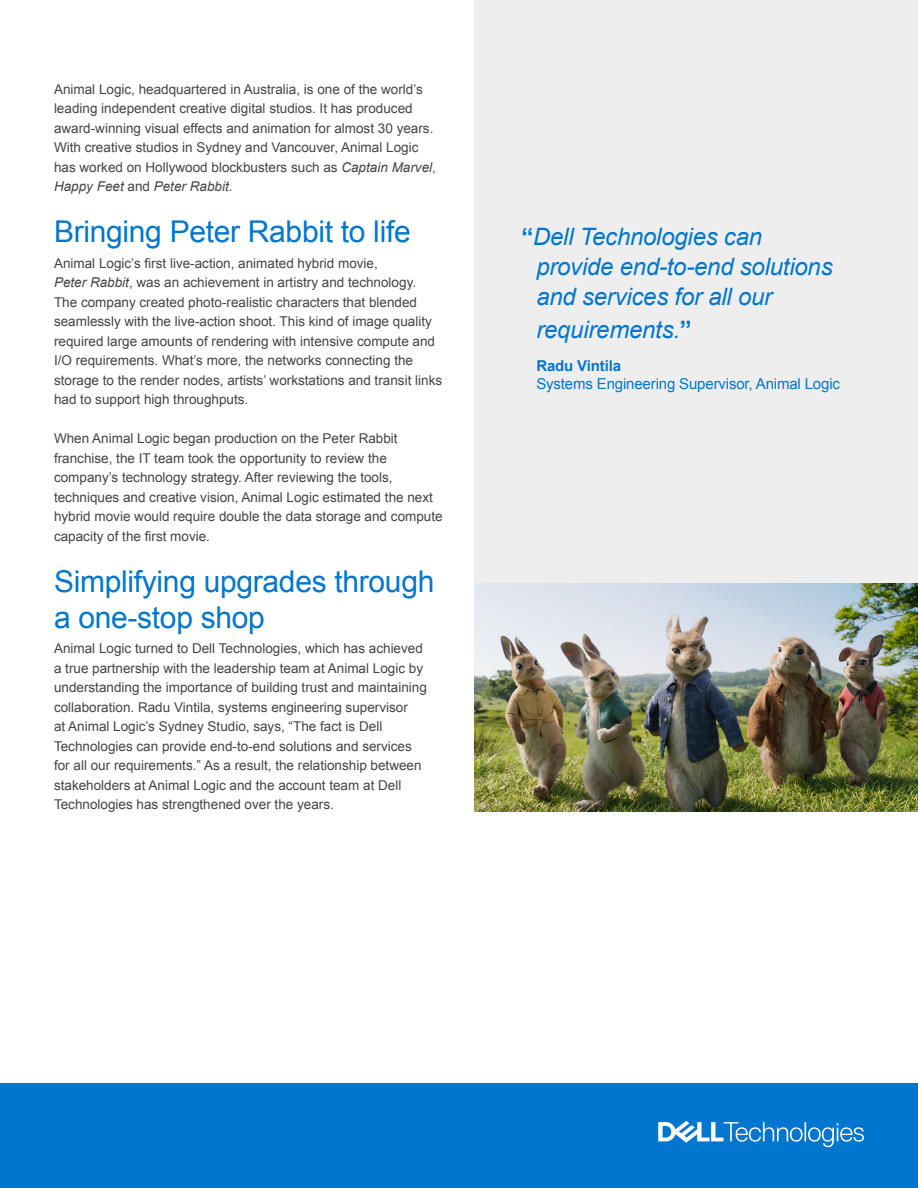
<style>
.page{position:relative;width:918px;height:1188px;background:#fff}
.page>*{position:absolute;margin:0;border:0;box-sizing:border-box;transform-origin:0 0}
.t1{font:30px/36px "Arial";letter-spacing:-.01em;color:#0076ce}
.t2{font:italic 24px/30px "Arial";letter-spacing:-.01em;color:#0076ce}
.t3{font:15px "Arial";letter-spacing:-.01em;color:#0076ce}
.t4{font:700 15px "Arial";letter-spacing:-.01em;color:#0076ce}
.t5{font:13.5px/19.5px "Arial";color:#444}
.s1{font-style:italic}
.s2{font-weight:700;font-style:normal}
</style>
<div class="page">
<div style="left:0;top:1083px;width:918px;height:105px;background:#0076ce"></div>
<svg style="left:658px;top:1121px;width:206px;height:26px"></svg>
<div style="left:474px;top:0;width:444px;height:712px;background:#eee"></div>
<img style="left:474px;top:584px;width:444px;height:228px">
<p class="t5" style="left:54px;top:79px;width:383px">Animal Logic, headquartered in Australia, is one of the world’s leading independent creative digital studios. It has produced award-winning visual effects and animation for almost 30 years.<br>With creative studios in Sydney and Vancouver, Animal Logic has worked on Hollywood blockbusters such as <span class="s1">Captain Marvel</span>, <span class="s1">Happy Feet</span> and <span class="s1">Peter Rabbit</span>.</p>
<p class="t1" style="left:54px;top:214px;width:358px">Bringing Peter Rabbit to life</p>
<p class="t5" style="left:54px;top:253px;width:390px">Animal Logic’s first live-action, animated hybrid movie,<br><span class="s1">Peter Rabbit</span>, was an achievement in artistry and technology.<br>The company created photo-realistic characters that blended seamlessly with the live-action shoot. This kind of image quality required large amounts of rendering with intensive compute and I/O requirements. What’s more, the networks connecting the storage to the render nodes, artists’ workstations and transit links had to support high throughputs.</p>
<p class="t5" style="left:54px;top:429px;width:390px">When Animal Logic began production on the Peter Rabbit franchise, the IT team took the opportunity to review the company’s technology strategy. After reviewing the tools, techniques and creative vision, Animal Logic estimated the next hybrid movie would require double the data storage and compute capacity of the first movie.</p>
<p class="t1" style="left:54px;top:564px;width:382px">Simplifying upgrades through a one-stop shop</p>
<p class="t5" style="left:54px;top:639px;width:374px">Animal Logic turned to Dell Technologies, which has achieved a true partnership with the leadership team at Animal Logic by understanding the importance of building trust and maintaining collaboration. Radu Vintila, systems engineering supervisor<br>at Animal Logic’s Sydney Studio, says, “The fact is Dell Technologies can provide end-to-end solutions and services for all our requirements.” As a result, the relationship between stakeholders at Animal Logic and the account team at Dell Technologies has strengthened over the years.</p>
<p class="t2" style="left:536px;top:222px;width:298px;text-indent:-15px"><span class="s2">“</span>Dell Technologies can provide end-to-end solutions and services for all our</p>
<p class="t2" style="left:536px;top:315px;width:157px">requirements.<span class="s2">”</span></p>
<p class="t4" style="left:536px;top:356px;width:86px">Radu Vintila</p>
<p class="t3" style="left:536px;top:374px;width:305px">Systems Engineering Supervisor, Animal Logic</p>
</div>
